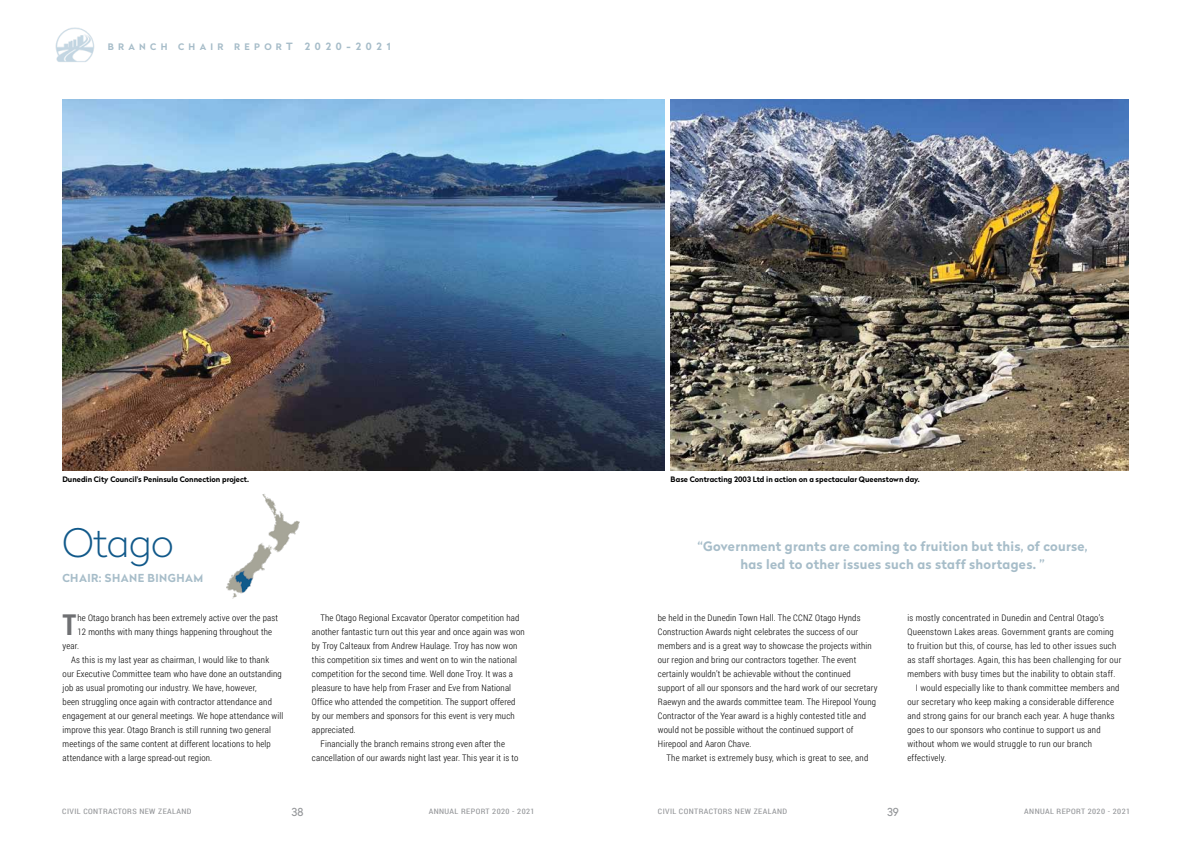
<style>
.page{position:relative;width:1191px;height:842px;background:#fff}
.page>*{position:absolute;margin:0;border:0;box-sizing:border-box;transform-origin:0 0}
.t1{font:100 39px "Radikal";letter-spacing:-.01em;color:#11598a}
.t2{font:700 28.7px "Roboto Condensed";color:#6f7073}
.t3{font:700 13px/18px "Radikal";letter-spacing:.02em;color:#a7bdc9;text-align:center}
.t4{font:700 11px "Radikal";letter-spacing:.04em;color:#a7bdc9}
.t5{font:11px "Radikal";color:#939598}
.t6{font:300 9px/14px "Roboto Condensed";letter-spacing:.02em;color:#000}
.t7{font:700 9px "Radikal";letter-spacing:.48em;color:#a7bdc9}
.t8{font:700 7.5px "Radikal";color:#000}
.t9{font:7.5px "Roboto Condensed";letter-spacing:.05em;color:#939598;scale:1.1 1}
.s1{font-size:10px}
</style>
<div class="page">
<img style="left:55px;top:27px;width:40px;height:35px">
<img style="left:670px;top:99px;width:458px;height:372px">
<img style="left:62px;top:99px;width:603px;height:372px">
<img style="left:226px;top:494px;width:74px;height:105px">
<p class="t7" style="left:108px;top:40px;width:284px">BRANCH CHAIR REPOR<span class="s1">T 2020-2021</span></p>
<p class="t8" style="left:62px;top:474px;width:188px">Dunedin City Council's Peninsula Connection project.</p>
<p class="t8" style="left:670px;top:474px;width:251px">Base Contracting 2003 Ltd in action on a spectacular Queenstown day.</p>
<h1 class="t1" style="left:62px;top:516px;width:113px">Otago</h1>
<p class="t4" style="left:62px;top:570px;width:142px">CHAIR: SHANE BINGHAM</p>
<h2 class="t2" style="left:63px;top:605px;width:15px">T</h2>
<p class="t6" style="left:77px;top:611px;width:202px">he Otago branch has been extremely active over the past</p>
<p class="t6" style="left:77px;top:625px;width:196px">12 months with many things happening throughout the</p>
<p class="t6" style="left:63px;top:639px;width:18px">year.</p>
<p class="t6" style="left:71px;top:653px;width:199px">As this is my last year as chairman, I would like to thank</p>
<p class="t6" style="left:63px;top:667px;width:221px">our Executive Committee team who have done an outstanding</p>
<p class="t6" style="left:63px;top:681px;width:195px">job as usual promoting our industry. We have, however,</p>
<p class="t6" style="left:63px;top:695px;width:211px">been struggling once again with contractor attendance and</p>
<p class="t6" style="left:63px;top:709px;width:222px">engagement at our general meetings. We hope attendance will</p>
<p class="t6" style="left:63px;top:723px;width:210px">improve this year. Otago Branch is still running two general</p>
<p class="t6" style="left:63px;top:737px;width:210px">meetings of the same content at different locations to help</p>
<p class="t6" style="left:63px;top:751px;width:151px">attendance with a large spread-out region.</p>
<p class="t6" style="left:320px;top:611px;width:200px">The Otago Regional Excavator Operator competition had</p>
<p class="t6" style="left:312px;top:625px;width:214px">another fantastic turn out this year and once again was won</p>
<p class="t6" style="left:312px;top:639px;width:207px">by Troy Calteaux from Andrew Haulage. Troy has now won</p>
<p class="t6" style="left:312px;top:653px;width:206px">this competition six times and went on to win the national</p>
<p class="t6" style="left:312px;top:667px;width:202px">competition for the second time. Well done Troy. It was a</p>
<p class="t6" style="left:312px;top:681px;width:201px">pleasure to have help from Fraser and Eve from National</p>
<p class="t6" style="left:312px;top:695px;width:205px">Office who attended the competition. The support offered</p>
<p class="t6" style="left:312px;top:709px;width:204px">by our members and sponsors for this event is very much</p>
<p class="t6" style="left:312px;top:723px;width:45px">appreciated.</p>
<p class="t6" style="left:320px;top:737px;width:186px">Financially the branch remains strong even after the</p>
<p class="t6" style="left:312px;top:751px;width:208px">cancellation of our awards night last year. This year it is to</p>
<h3 class="t3" style="left:697px;top:537px;width:392px">“Government grants are coming to fruition but this, of course, has led to other issues such as staff shortages. ”</h3>
<p class="t6" style="left:658px;top:611px;width:221px">be held in the Dunedin Town Hall. The CCNZ Otago Hynds Construction Awards night celebrates the success of our members and is a great way to showcase the projects within our region and bring our contractors together. The event certainly wouldn’t be achievable without the continued support of all our sponsors and the hard work of our secretary Raewyn and the awards committee team. The Hirepool Young Contractor of the Year award is a highly contested title and would not be possible without the continued support of Hirepool and Aaron Chave.</p>
<p class="t6" style="left:666px;top:751px;width:203px">The market is extremely busy, which is great to see, and</p>
<p class="t6" style="left:907px;top:611px;width:198px">is mostly concentrated in Dunedin and Central Otago’s</p>
<p class="t6" style="left:907px;top:625px;width:208px">Queenstown Lakes areas. Government grants are coming</p>
<p class="t6" style="left:907px;top:639px;width:210px">to fruition but this, of course, has led to other issues such</p>
<p class="t6" style="left:907px;top:653px;width:215px">as staff shortages. Again, this has been challenging for our</p>
<p class="t6" style="left:907px;top:667px;width:209px">members with busy times but the inability to obtain staff.</p>
<p class="t6" style="left:916px;top:681px;width:205px">I would especially like to thank committee members and</p>
<p class="t6" style="left:907px;top:695px;width:208px">our secretary who keep making a considerable difference</p>
<p class="t6" style="left:907px;top:709px;width:209px">and strong gains for our branch each year. A huge thanks</p>
<p class="t6" style="left:907px;top:723px;width:195px">goes to our sponsors who continue to support us and</p>
<p class="t6" style="left:907px;top:737px;width:186px">without whom we would struggle to run our branch</p>
<p class="t6" style="left:907px;top:751px;width:41px">effectively.</p>
<p class="t5" style="left:292px;top:804px;width:13px">38</p>
<p class="t5" style="left:887px;top:804px;width:13px">39</p>
<p class="t9" style="left:62px;top:806px;width:119px">CIVIL CONTRACTORS NEW ZEALAND</p>
<p class="t9" style="left:429px;top:806px;width:98px">ANNUAL REPORT 2020 - 2021</p>
<p class="t9" style="left:658px;top:806px;width:119px">CIVIL CONTRACTORS NEW ZEALAND</p>
<p class="t9" style="left:1024px;top:806px;width:98px">ANNUAL REPORT 2020 - 2021</p>
</div>
